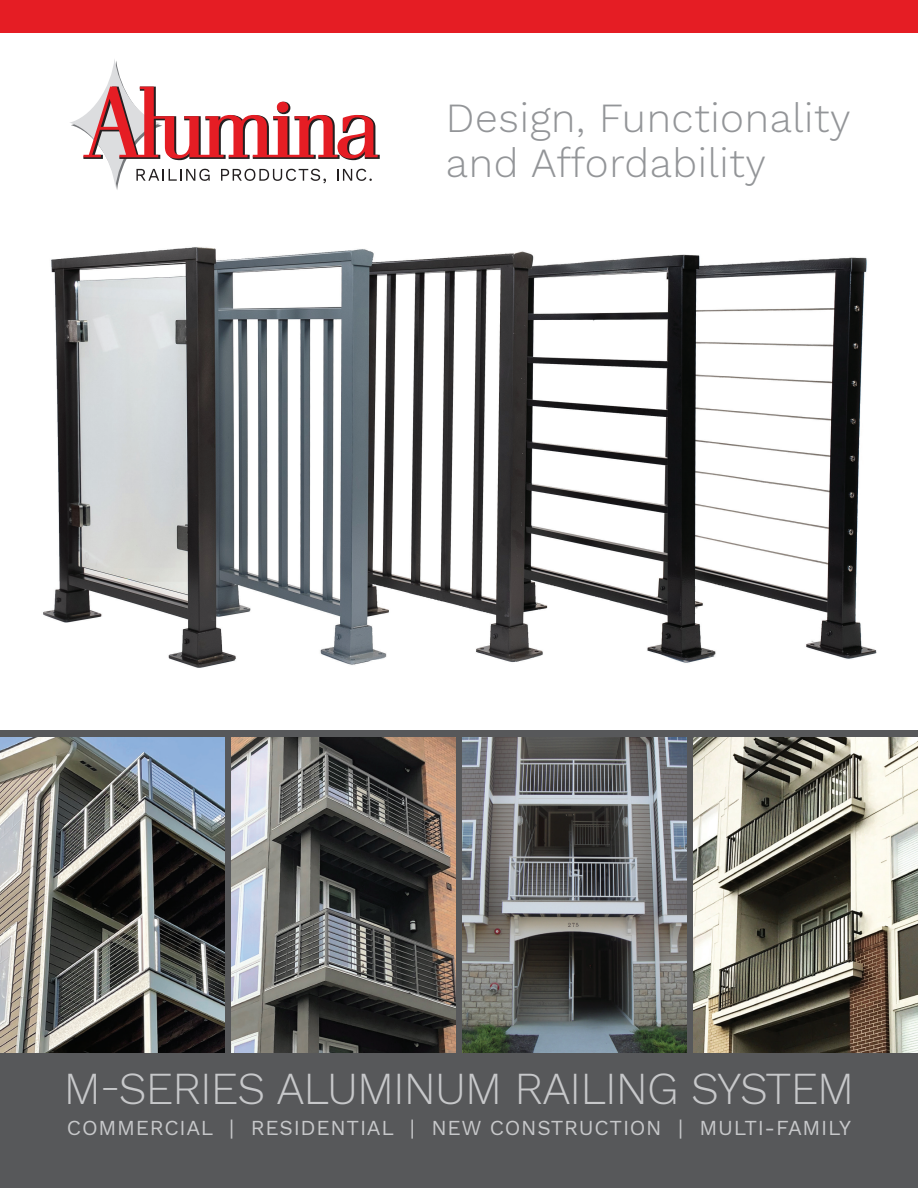
<style>
.page{position:relative;width:918px;height:1188px;background:#fff}
.page>*{position:absolute;margin:0;border:0;box-sizing:border-box;transform-origin:0 0}
.t1{font:300 45px "Work Sans";letter-spacing:-.02em;color:#c7c8ca}
.t2{font:300 40.8px/45.2px "Work Sans";letter-spacing:.015em;color:#939598}
.t3{font:21px "Work Sans";letter-spacing:.035em;color:#c7c8ca}
</style>
<div class="page">
<div style="left:0;top:731px;width:918px;height:457px;background:#57585a"></div>
<img style="left:43px;top:247px;width:834px;height:421px">
<div style="left:0;top:0;width:918px;height:32px;background:#e51d24"></div>
<img style="left:462px;top:737px;width:225px;height:316px">
<img style="left:231px;top:737px;width:225px;height:316px">
<img style="left:694px;top:737px;width:224px;height:316px">
<img style="left:0;top:737px;width:224px;height:316px">
<svg style="left:70px;top:59px;width:310px;height:131px"></svg>
<p class="t2" style="left:446px;top:94px;width:406px">Design, Functionality and Affordability</p>
<p class="t1" style="left:64px;top:1055px;width:792px">M-SERIES ALUMINUM RAILING SYSTEM</p>
<p class="t3" style="left:67px;top:1112px;width:786px">COMMERCIAL | RESIDENTIAL | NEW CONSTRUCTION | MULTI-FAMILY</p>
</div>
